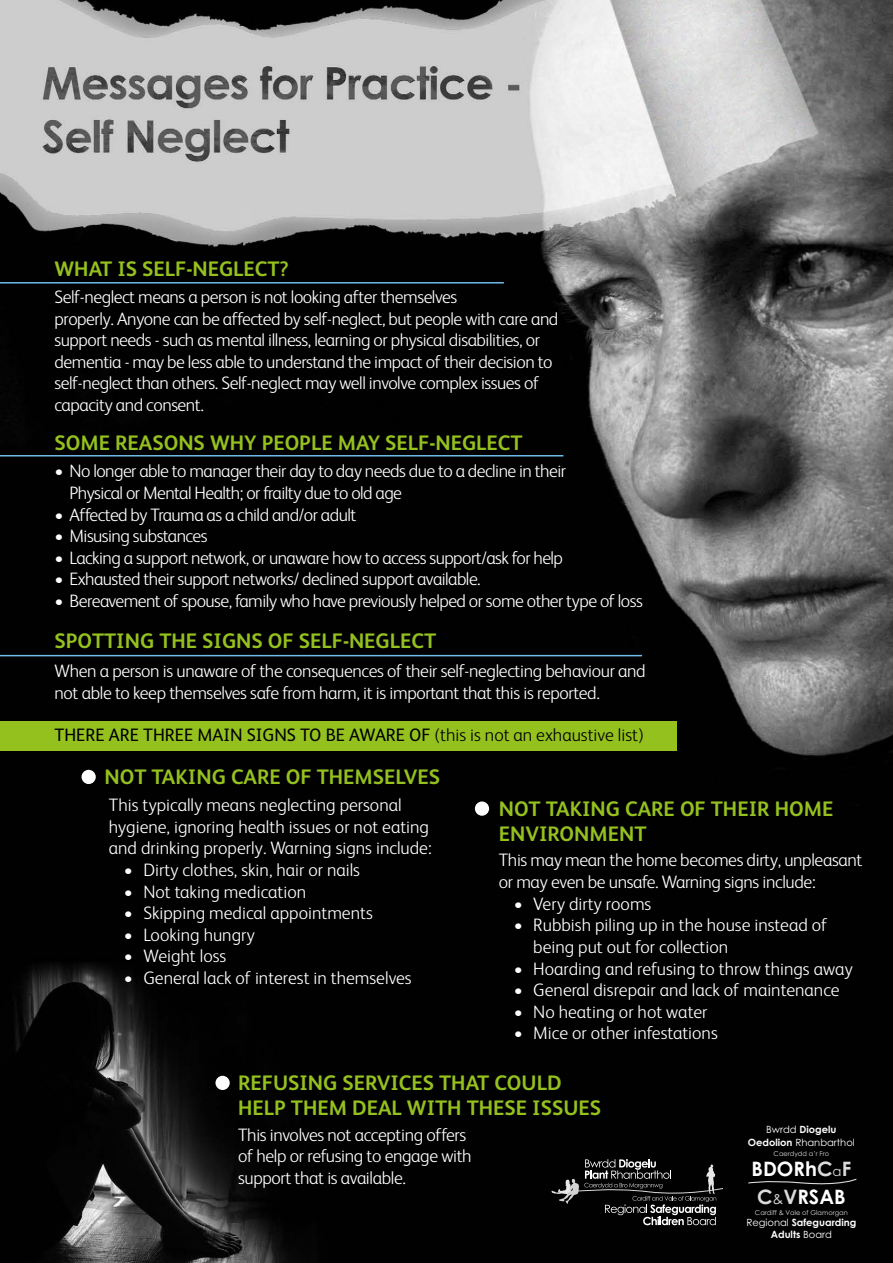
<style>
.page{position:relative;width:893px;height:1263px;background:#fff}
.page>*{position:absolute;margin:0;border:0;box-sizing:border-box;transform-origin:0 0}
.t1{font:700 21px/25.2px "FS Albert";color:#95c11f}
.t2{font:700 19.95px "Century Gothic";color:#fff}
.t3{font:300 18px/21.6px "FS Albert";letter-spacing:-.02em;color:#fff}
.t4{font:300 18px/21.6px "FS Albert";color:#fff}
.t5{font:18px "FS Albert";color:#000}
.t6{font:9.9px/12.8px "Century Gothic";color:#fff;text-align:center}
.t7{font:700 9.9px/12.1px "Century Gothic";color:#fff;text-align:center}
.t8{font:6.6px "Century Gothic";color:#dadada}
.s1{font-weight:300}
.s2{font-weight:700}
.s3{color:#dadada}
.s4{font-weight:400;font-size:13.2px;color:#dadada}
.s5{font-weight:400;font-size:14.4px;color:#dadada}
.s6{font-weight:400}
</style>
<div class="page">
<img style="left:0;top:0;width:893px;height:1263px">
<svg style="left:747px;top:1178px;width:110px;height:9px"></svg>
<svg style="left:551px;top:1159px;width:172px;height:66px;background:#272727"></svg>
<div style="left:0;top:721px;width:676px;height:29px;background:#95c11f"></div>
<hr style="left:0;top:282px;width:504px;height:2px;background:#6ebcea">
<hr style="left:0;top:455px;width:563px;height:1px;background:#6ebcea">
<hr style="left:0;top:655px;width:642px;height:1px;background:#6ebcea">
<div style="left:82px;top:770px;width:14px;height:14px;background:#fff;border-radius:50%"></div>
<div style="left:475px;top:801px;width:14px;height:15px;background:#fff;border-radius:50%"></div>
<div style="left:215px;top:1076px;width:15px;height:14px;background:#fff;border-radius:50%"></div>
<p class="t1" style="left:55px;top:255px;width:236px">WHAT IS SELF-NEGLECT?</p>
<p class="t3" style="left:55px;top:285px;width:505px">Self-neglect means a person is not looking after themselves<br>properly. Anyone can be affected by self-neglect, but people with care and support needs - such as mental illness, learning or physical disabilities, or dementia - may be less able to understand the impact of their decision to self-neglect than others. Self-neglect may well involve complex issues of capacity and consent.</p>
<p class="t1" style="left:55px;top:429px;width:469px">SOME REASONS WHY PEOPLE MAY SELF-NEGLECT</p>
<p class="t3" style="left:70px;top:460px;width:498px;text-indent:-15px">• No longer able to manager their day to day needs due to a decline in their<br>Physical or Mental Health; or frailty due to old age</p>
<p class="t3" style="left:55px;top:503px;width:303px">• Affected by Trauma as a child and/or adult</p>
<p class="t3" style="left:55px;top:524px;width:155px">• Misusing substances</p>
<p class="t3" style="left:55px;top:546px;width:510px">• Lacking a support network, or unaware how to access support/ask for help</p>
<p class="t3" style="left:55px;top:568px;width:428px">• Exhausted their support networks/ declined support available.</p>
<p class="t3" style="left:55px;top:589px;width:590px">• Bereavement of spouse, family who have previously helped or some other type of loss</p>
<p class="t1" style="left:55px;top:627px;width:383px">SPOTTING THE SIGNS OF SELF-NEGLECT</p>
<p class="t3" style="left:55px;top:659px;width:593px">When a person is unaware of the consequences of their self-neglecting behaviour and not able to keep themselves safe from harm, it is important that this is reported.</p>
<p class="t5" style="left:55px;top:723px;width:591px">THERE ARE THREE MAIN SIGNS TO BE AWARE OF <span class="s1">(this is not an exhaustive list)</span></p>
<p class="t1" style="left:105px;top:763px;width:337px">NOT TAKING CARE OF THEMSELVES</p>
<p class="t4" style="left:109px;top:793px;width:324px">This typically means neglecting personal hygiene, ignoring health issues or not eating and drinking properly. Warning signs include:</p>
<p class="t4" style="left:124px;top:858px;width:238px">• Dirty clothes, skin, hair or nails</p>
<p class="t4" style="left:124px;top:880px;width:184px">• Not taking medication</p>
<p class="t4" style="left:124px;top:901px;width:250px">• Skipping medical appointments</p>
<p class="t4" style="left:124px;top:923px;width:132px">• Looking hungry</p>
<p class="t4" style="left:124px;top:944px;width:104px">• Weight loss</p>
<p class="t4" style="left:124px;top:966px;width:289px">• General lack of interest in themselves</p>
<p class="t1" style="left:499px;top:795px;width:336px">NOT TAKING CARE OF THEIR HOME<br>ENVIRONMENT</p>
<p class="t3" style="left:499px;top:849px;width:365px">This may mean the home becomes dirty, unpleasant or may even be unsafe. Warning signs include:</p>
<p class="t4" style="left:514px;top:892px;width:139px">• Very dirty rooms</p>
<p class="t4" style="left:533px;top:913px;width:296px;text-indent:-19px">• Rubbish piling up in the house instead of being put out for collection</p>
<p class="t4" style="left:514px;top:957px;width:341px">• Hoarding and refusing to throw things away</p>
<p class="t4" style="left:514px;top:978px;width:327px">• General disrepair and lack of maintenance</p>
<p class="t4" style="left:514px;top:1000px;width:195px">• No heating or hot water</p>
<p class="t4" style="left:514px;top:1021px;width:205px">• Mice or other infestations</p>
<p class="t1" style="left:238px;top:1069px;width:365px">REFUSING SERVICES THAT COULD<br>HELP THEM DEAL WITH THESE ISSUES</p>
<p class="t3" style="left:238px;top:1123px;width:235px">This involves not accepting offers of help or refusing to engage with support that is available.</p>
<p class="t6" style="left:748px;top:1123px;width:109px">Bwrdd <span class="s2">Diogelu<br>Oedolion</span> Rhanbarthol</p>
<p class="t8" style="left:774px;top:1148px;width:57px">Caerdydd a’r Fro</p>
<p class="t2" style="left:751px;top:1153px;width:101px">BDORh<span class="s3">C</span><span class="s4">a</span><span class="s3">F</span></p>
<p class="t2" style="left:757px;top:1181px;width:90px"><span class="s3">C</span><span class="s5">&amp;</span><span class="s3">V</span>RSAB</p>
<p class="t8" style="left:755px;top:1208px;width:94px">Cardiff &amp; Vale of Glamorgan</p>
<p class="t7" style="left:746px;top:1215px;width:111px"><span class="s6">Regional</span> Safeguarding<br>Adults <span class="s6">Board</span></p>
</div>
